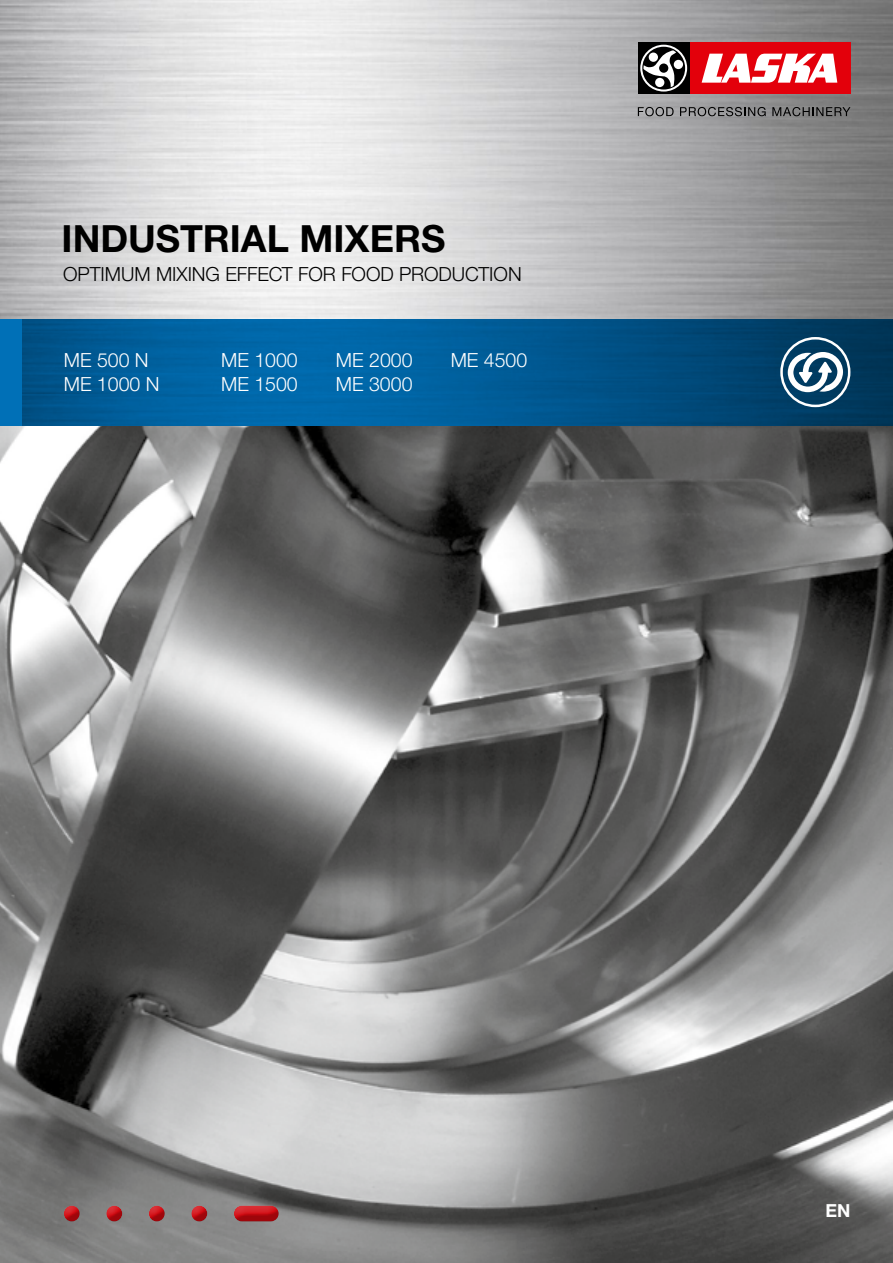
<style>
.page{position:relative;width:893px;height:1263px;background:#fff}
.page>*{position:absolute;margin:0;border:0;box-sizing:border-box;transform-origin:0 0}
.t1{font:700 37.5px "Helvetica Neue LTW1 G";color:#000}
.t2{font:300 19.5px "Helvetica Neue LTW1 G";color:#fff}
.t3{font:300 19.5px "Helvetica Neue LTW1 G";letter-spacing:-.005em;color:#000}
.t4{font:700 18px "Helvetica Neue LTW1 G";color:#fff}
</style>
<div class="page">
<img style="left:0;top:0;width:893px;height:1263px">
<div style="left:53px;top:1194px;width:34px;height:29px;background:#747473"></div>
<div style="left:57px;top:1201px;width:34px;height:22px;background:#000;opacity:.25"></div>
<div style="left:95px;top:1194px;width:34px;height:29px;background:#828281"></div>
<div style="left:99px;top:1201px;width:34px;height:22px;background:#000;opacity:.25"></div>
<div style="left:138px;top:1194px;width:34px;height:29px;background:#848584"></div>
<div style="left:142px;top:1201px;width:34px;height:22px;background:#000;opacity:.25"></div>
<div style="left:181px;top:1194px;width:34px;height:29px;background:#898989"></div>
<div style="left:184px;top:1201px;width:34px;height:22px;background:#000;opacity:.25"></div>
<div style="left:223px;top:1194px;width:63px;height:29px;background:#fff;opacity:.25"></div>
<div style="left:227px;top:1201px;width:63px;height:22px;background:#000;opacity:.25"></div>
<svg style="left:21px;top:319px;width:872px;height:106px;background:#00578f"></svg>
<div style="left:0;top:319px;width:21px;height:106px;background:#0070b7"></div>
<svg style="left:780px;top:337px;width:70px;height:70px"></svg>
<svg style="left:638px;top:107px;width:36px;height:9px"></svg>
<svg style="left:680px;top:107px;width:86px;height:9px"></svg>
<svg style="left:772px;top:107px;width:78px;height:9px"></svg>
<div style="left:689px;top:43px;width:161px;height:51px;background:#e3000b"></div>
<svg style="left:702px;top:54px;width:135px;height:29px"></svg>
<div style="left:638px;top:43px;width:51px;height:51px;background:#000"></div>
<svg style="left:640px;top:45px;width:47px;height:47px"></svg>
<div style="left:649px;top:53px;width:9px;height:9px;background:#fff;border-radius:50%"></div>
<div style="left:674px;top:60px;width:9px;height:9px;background:#fff;border-radius:50%"></div>
<div style="left:655px;top:78px;width:9px;height:9px;background:#fff;border-radius:50%"></div>
<h1 class="t1" style="left:62px;top:215px;width:385px">INDUSTRIAL MIXERS</h1>
<p class="t3" style="left:63px;top:262px;width:460px">OPTIMUM MIXING EFFECT FOR FOOD PRODUCTION</p>
<p class="t2" style="left:64px;top:348px;width:86px">ME 500 N</p>
<p class="t2" style="left:221px;top:348px;width:78px">ME 1000</p>
<p class="t2" style="left:336px;top:348px;width:78px">ME 2000</p>
<p class="t2" style="left:451px;top:348px;width:78px">ME 4500</p>
<p class="t2" style="left:64px;top:372px;width:97px">ME 1000 N</p>
<p class="t2" style="left:221px;top:372px;width:78px">ME 1500</p>
<p class="t2" style="left:336px;top:372px;width:78px">ME 3000</p>
<p class="t4" style="left:825px;top:1200px;width:27px">EN</p>
</div>
